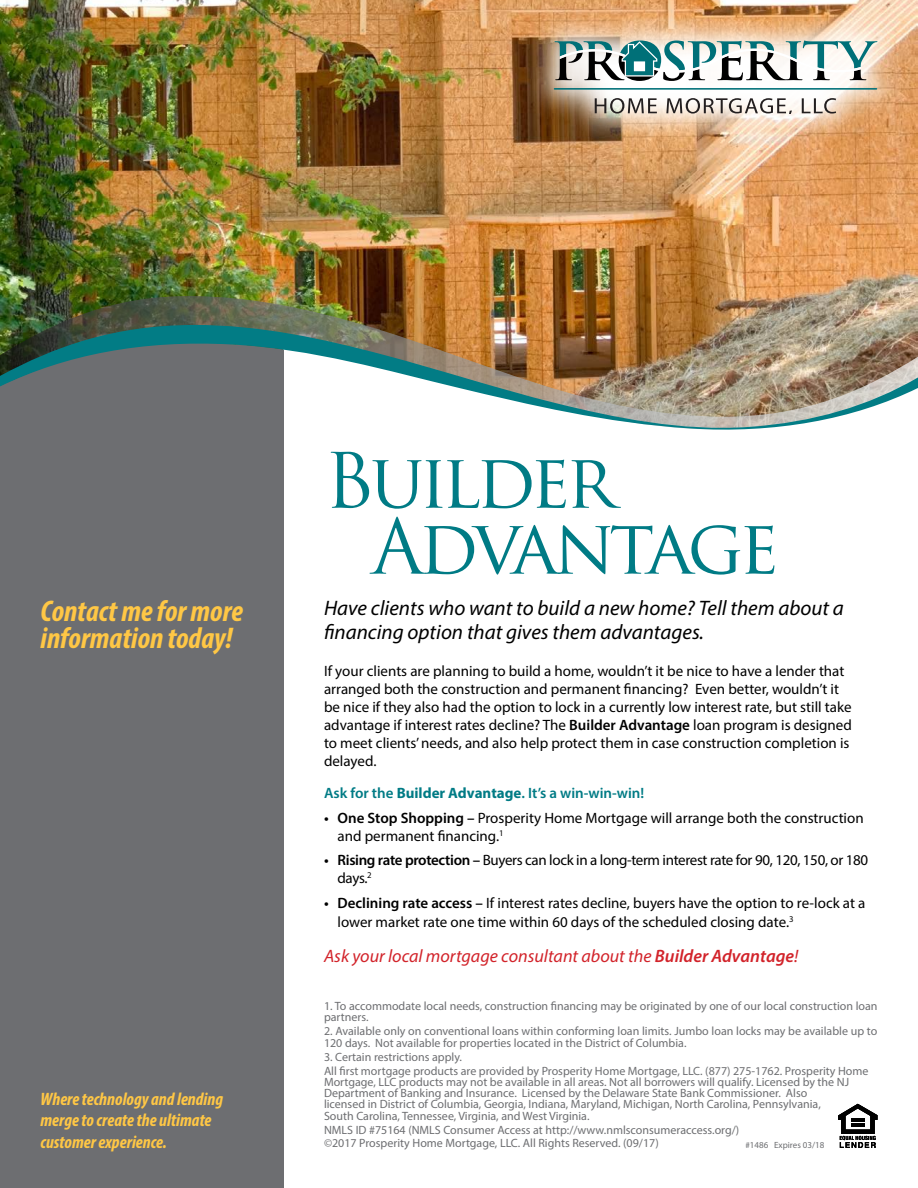
<style>
.page{position:relative;width:918px;height:1188px;background:#fff}
.page>*{position:absolute;margin:0;border:0;box-sizing:border-box;transform-origin:0 0}
.t1{font:74.25px "Trajan Pro";letter-spacing:-.07em;color:#007b85}
.t2{font:italic 700 condensed 30px/27px "Myriad Pro";color:#ffc745}
.t3{font:italic 21px/24px "Myriad Pro";color:#000}
.t4{font:italic 700 condensed 18px/21.6px "Myriad Pro";color:#ffc745}
.t5{font:italic 18px "Myriad Pro";color:#d2232a}
.t6{font:15px/18px "Myriad Pro";color:#000}
.t7{font:15px/18px "Myriad Pro";letter-spacing:-.025em;color:#000}
.t8{font:600 15px "Myriad Pro";color:#007b85}
.t9{font:12px/11.2px "Myriad Pro";color:#6d6e71}
.t10{font:9px "Myriad Pro";color:#6d6e71}
.s1{font-weight:600}
.s2{font-weight:700}
</style>
<div class="page">
<img style="left:0;top:0;width:918px;height:296px">
<div style="left:0;top:460px;width:284px;height:728px;background:#6d6e71"></div>
<svg style="left:838px;top:1104px;width:40px;height:44px"></svg>
<div style="left:0;top:434px;width:284px;height:26px;background:#6d6e71"></div>
<img style="left:0;top:296px;width:918px;height:29px">
<img style="left:0;top:325px;width:918px;height:109px">
<img style="left:524px;top:10px;width:384px;height:135px">
<hr style="left:555px;top:88px;width:322px;height:2px;background:#007078">
<svg style="left:555px;top:40px;width:322px;height:41px"></svg>
<div style="left:635px;top:62px;width:9px;height:9px;background:#fff"></div>
<svg style="left:595px;top:98px;width:62px;height:15px"></svg>
<svg style="left:666px;top:98px;width:126px;height:15px"></svg>
<svg style="left:802px;top:98px;width:34px;height:15px"></svg>
<h2 class="t2" style="left:40px;top:597px;width:204px">Contact me for more information today!</h2>
<h3 class="t4" style="left:40px;top:1088px;width:184px">Where technology and lending merge to create the ultimate customer experience.</h3>
<h1 class="t1" style="left:324px;top:434px;width:293px">Builder</h1>
<h1 class="t1" style="left:372px;top:499px;width:409px">Advantage</h1>
<h3 class="t3" style="left:324px;top:596px;width:521px">Have clients who want to build a new home? Tell them about a financing option that gives them advantages.</h3>
<p class="t6" style="left:324px;top:662px;width:529px">If your clients are planning to build a home, wouldn’t it be nice to have a lender that arranged both the construction and permanent financing? Even better, wouldn’t it be nice if they also had the option to lock in a currently low interest rate, but still take advantage if interest rates decline? The <span class="s1">Builder Advantage</span> loan program is designed to meet clients’ needs, and also help protect them in case construction completion is delayed.</p>
<p class="t8" style="left:324px;top:783px;width:322px">Ask for the <span class="s2">Builder Advantage</span>. It’s a win-win-win!</p>
<p class="t6" style="left:338px;top:808px;width:528px;text-indent:-14px"><span class="s1">• One Stop Shopping –</span> Prosperity Home Mortgage will arrange both the construction and permanent financing.<sup>1</sup></p>
<p class="t7" style="left:338px;top:851px;width:532px;text-indent:-14px"><span class="s1">• Rising rate protection –</span> Buyers can lock in a long-term interest rate for 90, 120, 150, or 180 days.<sup>2</sup></p>
<p class="t6" style="left:338px;top:893px;width:529px;line-height:18.9px;text-indent:-14px"><span class="s1">• Declining rate access –</span> If interest rates decline, buyers have the option to re-lock at a lower market rate one time within 60 days of the scheduled closing date.<sup>3</sup></p>
<h3 class="t5" style="left:324px;top:945px;width:476px">Ask your local mortgage consultant about the <span class="s1">Builder Advantage</span>!</h3>
<p class="t9" style="left:324px;top:1000px;width:555px">1. To accommodate local needs, construction financing may be originated by one of our local construction loan partners.</p>
<p class="t9" style="left:324px;top:1026px;width:555px">2. Available only on conventional loans within conforming loan limits. Jumbo loan locks may be available up to<br>120 days. Not available for properties located in the District of Columbia.</p>
<p class="t9" style="left:324px;top:1049px;width:546px;line-height:14px">3. Certain restrictions apply.<br>All first mortgage products are provided by Prosperity Home Mortgage, LLC. (877) 275-1762. Prosperity Home</p>
<p class="t9" style="left:324px;top:1076px;width:527px">Mortgage, LLC products may not be available in all areas. Not all borrowers will qualify. Licensed by the NJ Department of Banking and Insurance. Licensed by the Delaware State Bank Commissioner. Also licensed in District of Columbia, Georgia, Indiana, Maryland, Michigan, North Carolina, Pennsylvania, South Carolina, Tennessee, Virginia, and West Virginia.</p>
<p class="t9" style="left:324px;top:1122px;width:417px;line-height:14px">NMLS ID #75164 (NMLS Consumer Access at http://www.nmlsconsumeraccess.org/) ©2017 Prosperity Home Mortgage, LLC. All Rights Reserved. (09/17)</p>
<p class="t10" style="left:746px;top:1139px;width:80px">#1486 Expires 03/18</p>
</div>
